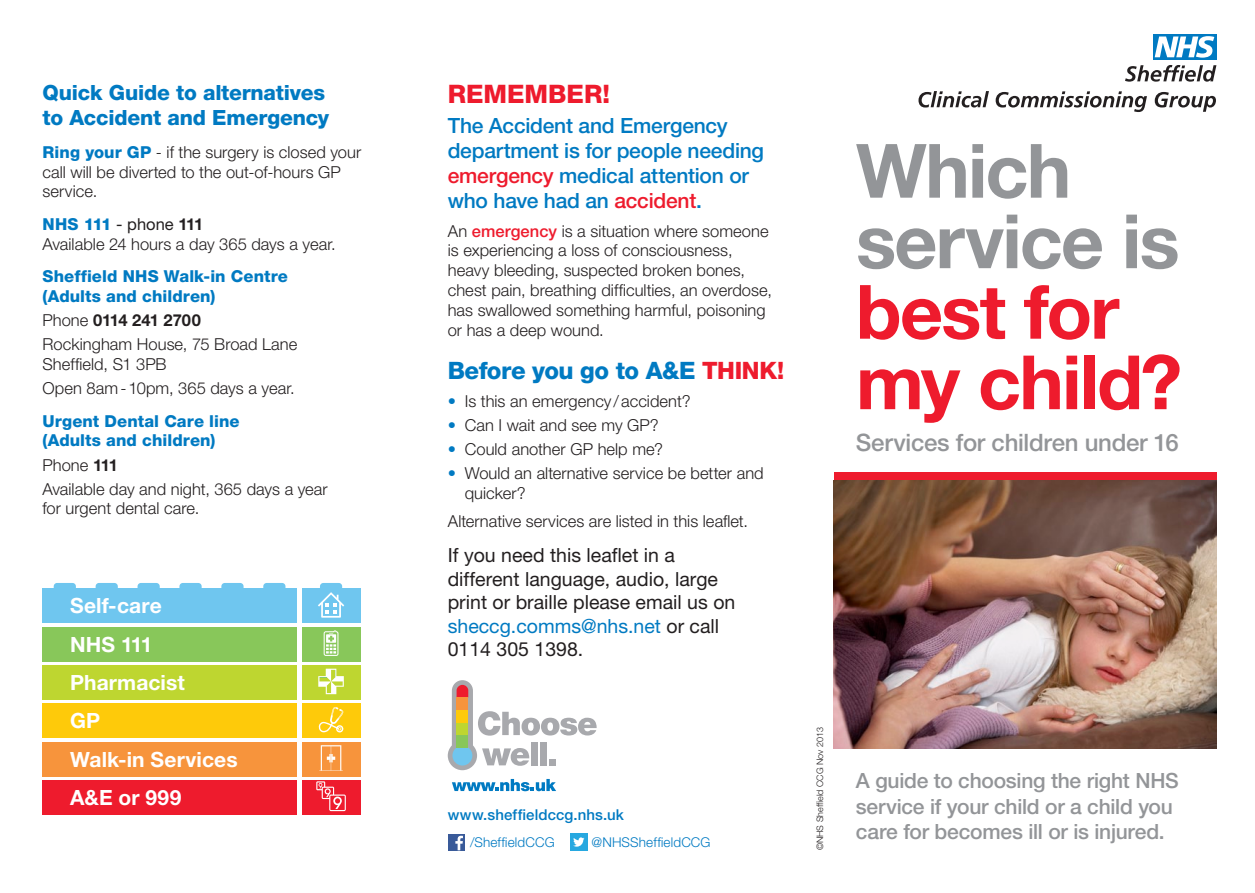
<style>
.page{position:relative;width:1255px;height:893px;background:#fff}
.page>*{position:absolute;margin:0;border:0;box-sizing:border-box;transform-origin:0 0}
.t1{font:700 75px/70.5px "Helvetica Neue LT Pro";letter-spacing:-.025em;color:#ee1b2d}
.t2{font:800 25.5px "Helvetica Neue LT Pro";color:#ee1b2d}
.t3{font:500 24px "Helvetica Neue LT Pro";letter-spacing:-.01em;color:#939598}
.t4{font:800 24px "Helvetica Neue LT Pro";letter-spacing:-.02em;color:#007ac2}
.t5{font:500 21px/25.2px "Helvetica Neue LT Pro";letter-spacing:-.01em;color:#007ac2}
.t6{font:500 21px/25.5px "Helvetica Neue LT Pro";letter-spacing:-.01em;color:#939598}
.subhead{font:700 21px "Helvetica Neue LT Pro";letter-spacing:.005em;color:#fff}
.t7{font:800 21px/25.2px "Helvetica Neue LT Pro";letter-spacing:-.01em;color:#007ac2}
.t8{font:19.5px/23.4px "Helvetica Neue LT Pro";color:#231f20}
.body{font:300 16.5px/19.8px "Helvetica Neue LT Pro";color:#231f20}
.body_list{font:300 16.5px/19.8px "Helvetica Neue LT Pro";color:#231f20}
.Paragraph_Style_1{font:800 16.5px/19.8px "Helvetica Neue LT Pro";letter-spacing:.005em;color:#007ac2}
.t9{font:700 16.5px "Helvetica Neue LT Pro";letter-spacing:-.005em;color:#231f20}
.t10{font:500 15px "Helvetica Neue LT Pro";letter-spacing:.005em;color:#007ac2}
.t11{font:300 13.5px "Helvetica Neue LT Pro";letter-spacing:.01em;color:#007ac2}
.t12{font:300 9px "Helvetica Neue LT Pro";color:#231f20}
.s1{font-weight:800;color:#007ac2}
.s2{font-weight:400}
.s3{font-weight:700}
.s4{font-weight:300}
.s5{color:#ee1b2d}
.s6{font-weight:500;color:#ee1b2d}
.s7{color:#007ac2}
.s8{color:#939598}
</style>
<div class="page">
<div style="left:833px;top:472px;width:383px;height:9px;background:#ee1b2d"></div>
<svg style="left:448px;top:680px;width:148px;height:90px"></svg>
<div style="left:456px;top:735px;width:12px;height:12px;background:#88c75a"></div>
<div style="left:456px;top:722px;width:12px;height:13px;background:#bed630"></div>
<div style="left:456px;top:710px;width:12px;height:12px;background:#feca0a"></div>
<div style="left:456px;top:697px;width:12px;height:13px;background:#f7943c"></div>
<svg style="left:452px;top:779px;width:104px;height:12px"></svg>
<img style="left:833px;top:481px;width:383px;height:267px">
<svg style="left:918px;top:91px;width:70px;height:17px"></svg>
<svg style="left:995px;top:91px;width:151px;height:21px"></svg>
<svg style="left:1154px;top:92px;width:61px;height:20px"></svg>
<div style="left:1152px;top:34px;width:64px;height:26px;background:#007ac2"></div>
<svg style="left:1154px;top:36px;width:60px;height:22px"></svg>
<svg style="left:1125px;top:65px;width:91px;height:17px"></svg>
<div style="left:54px;top:583px;width:22px;height:12px;background:#6fc6ef;border-radius:3px"></div>
<div style="left:96px;top:583px;width:22px;height:12px;background:#6fc6ef;border-radius:3px"></div>
<div style="left:179px;top:583px;width:23px;height:12px;background:#6fc6ef;border-radius:3px"></div>
<div style="left:137px;top:583px;width:23px;height:12px;background:#6fc6ef;border-radius:3px"></div>
<div style="left:221px;top:583px;width:22px;height:12px;background:#6fc6ef;border-radius:3px"></div>
<div style="left:320px;top:583px;width:22px;height:12px;background:#6fc6ef;border-radius:3px"></div>
<div style="left:263px;top:583px;width:22px;height:12px;background:#6fc6ef;border-radius:3px"></div>
<div style="left:43px;top:589px;width:254px;height:34px;background:#6fc6ef"></div>
<div style="left:301px;top:589px;width:59px;height:34px;background:#6fc6ef"></div>
<svg style="left:318px;top:592px;width:26px;height:26px"></svg>
<div style="left:43px;top:665px;width:254px;height:34px;background:#bed630"></div>
<div style="left:301px;top:665px;width:59px;height:34px;background:#bed630"></div>
<svg style="left:318px;top:669px;width:26px;height:25px"></svg>
<div style="left:43px;top:704px;width:254px;height:34px;background:#feca0a"></div>
<div style="left:301px;top:704px;width:59px;height:34px;background:#feca0a"></div>
<svg style="left:318px;top:707px;width:25px;height:25px"></svg>
<div style="left:43px;top:627px;width:254px;height:34px;background:#88c75a"></div>
<div style="left:301px;top:627px;width:59px;height:34px;background:#88c75a"></div>
<svg style="left:323px;top:630px;width:15px;height:26px"></svg>
<div style="left:43px;top:742px;width:254px;height:34px;background:#f7943c"></div>
<div style="left:301px;top:742px;width:59px;height:34px;background:#f7943c"></div>
<svg style="left:319px;top:745px;width:24px;height:26px"></svg>
<div style="left:43px;top:780px;width:254px;height:34px;background:#ee1b2d"></div>
<div style="left:301px;top:780px;width:59px;height:34px;background:#ee1b2d"></div>
<svg style="left:316px;top:781px;width:30px;height:30px"></svg>
<div style="left:448px;top:833px;width:16px;height:17px;background:#395a99"></div>
<svg style="left:455px;top:836px;width:8px;height:14px"></svg>
<div style="left:570px;top:833px;width:17px;height:17px;background:#27a8e0"></div>
<svg style="left:573px;top:837px;width:11px;height:10px"></svg>
<p class="t7" style="left:43px;top:80px;width:288px">Quick Guide to alternatives to Accident and Emergency</p>
<p class="body" style="left:43px;top:142px;width:320px"><span class="s1">Ring your GP</span> - if the surgery is closed your call will be diverted to the out-of-hours GP service.</p>
<p class="body" style="left:43px;top:214px;width:295px"><span class="s1">NHS 111</span> <span class="s2">- phone</span> <span class="s3">111<br></span>Available 24 hours a day 365 days a year.</p>
<p class="Paragraph_Style_1" style="left:43px;top:266px;width:247px">Sheffield NHS Walk-in Centre (Adults and children)</p>
<p class="t9" style="left:43px;top:310px;width:160px"><span class="s4">Phone</span> 0114 241 2700</p>
<p class="body" style="left:43px;top:334px;width:256px">Rockingham House, 75 Broad Lane<br>Sheffield, S1 3PB</p>
<p class="body" style="left:43px;top:378px;width:254px">Open 8am-10pm, 365 days a year.</p>
<p class="Paragraph_Style_1" style="left:43px;top:411px;width:199px">Urgent Dental Care line (Adults and children)</p>
<p class="body" style="left:43px;top:454px;width:77px">Phone <span class="s3">111</span></p>
<p class="body" style="left:43px;top:478px;width:287px">Available day and night, 365 days a year for urgent dental care.</p>
<p class="subhead" style="left:70px;top:593px;width:93px">Self-care</p>
<p class="subhead" style="left:70px;top:631px;width:84px">NHS 111</p>
<p class="subhead" style="left:70px;top:669px;width:116px">Pharmacist</p>
<p class="subhead" style="left:70px;top:708px;width:32px">GP</p>
<p class="subhead" style="left:70px;top:746px;width:169px">Walk-in Services</p>
<p class="subhead" style="left:70px;top:784px;width:113px">A&amp;E or 999</p>
<p class="t2" style="left:448px;top:79px;width:164px">REMEMBER!</p>
<p class="t5" style="left:448px;top:112px;width:318px">The Accident and Emergency department is for people needing <span class="s5">emergency</span> medical attention or who have had an <span class="s5">accident</span>.</p>
<p class="body" style="left:448px;top:220px;width:326px">An <span class="s6">emergency</span> is a situation where someone is experiencing a loss of consciousness, heavy bleeding, suspected broken bones, chest pain, breathing difficulties, an overdose, has swallowed something harmful, poisoning or has a deep wound.</p>
<p class="t4" style="left:448px;top:356px;width:338px">Before you go to A&amp;E <span class="s5">THINK!</span></p>
<p class="body_list" style="left:448px;top:391px;width:244px"><span class="s7">•</span> Is this an emergency /accident?</p>
<p class="body_list" style="left:448px;top:415px;width:212px"><span class="s7">•</span> Can I wait and see my GP?</p>
<p class="body_list" style="left:448px;top:439px;width:217px"><span class="s7">•</span> Could another GP help me?</p>
<p class="body_list" style="left:465px;top:463px;width:300px;text-indent:-17px"><span class="s7">•</span> Would an alternative service be better and quicker?</p>
<p class="body_list" style="left:448px;top:511px;width:302px">Alternative services are listed in this leaflet.</p>
<p class="t8" style="left:448px;top:544px;width:289px">If you need this leaflet in a different language, audio, large print or braille please email us on <span class="s7">sheccg.comms@nhs.net</span> or call<br>0114 305 1398.</p>
<p class="t10" style="left:448px;top:805px;width:178px">www.sheffieldccg.nhs.uk</p>
<p class="t11" style="left:591px;top:834px;width:121px">@NHSSheffieldCCG</p>
<p class="t11" style="left:470px;top:834px;width:86px">/SheffieldCCG</p>
<p class="t1" style="left:855px;top:134px;width:327px"><span class="s8">Which service is </span>best for my child?</p>
<p class="t3" style="left:855px;top:428px;width:324px">Services for children under 16</p>
<p class="t12" style="left:814px;top:850px;width:125px;rotate:-90deg">©NHS Sheffield CCG Nov 2013</p>
<p class="t6" style="left:855px;top:768px;width:324px">A guide to choosing the right NHS service if your child or a child you care for becomes ill or is injured.</p>
</div>
